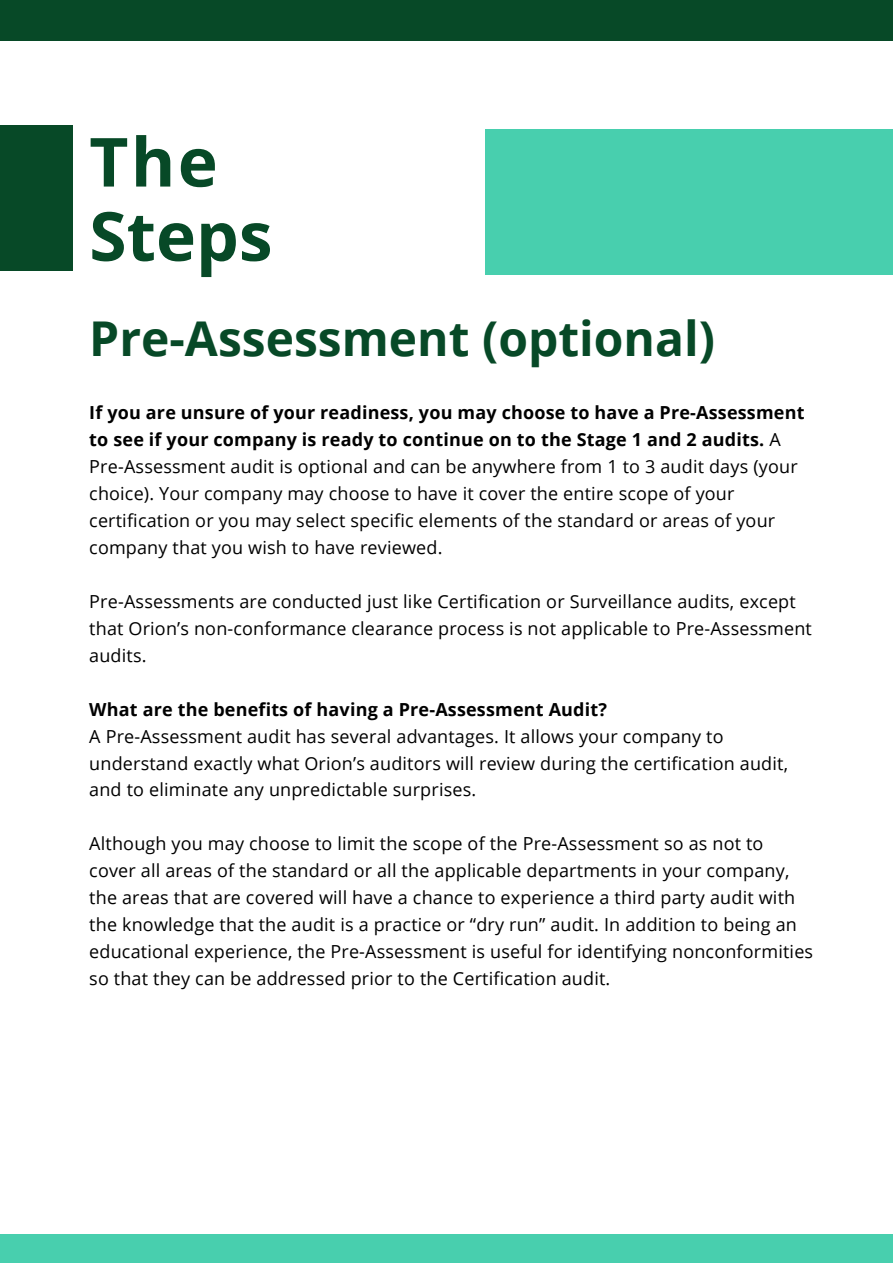
<style>
.page{position:relative;width:893px;height:1264px;background:#fff}
.page>*{position:absolute;margin:0;border:0;box-sizing:border-box;transform-origin:0 0}
.t1{font:700 67.65px/74.2px "Open Sans";color:#074927}
.t2{font:700 48px "Open Sans";color:#074927}
.t3{font:18px/27px "Open Sans";letter-spacing:.01em;color:#000}
.t4{font:700 18px "Open Sans";letter-spacing:.01em;color:#000}
.s1{font-weight:700}
</style>
<div class="page">
<div style="left:0;top:1234px;width:892px;height:28px;background:#48cfae"></div>
<div style="left:0;top:0;width:892px;height:40px;background:#074927"></div>
<div style="left:485px;top:130px;width:407px;height:145px;background:#48cfae"></div>
<div style="left:0;top:125px;width:72px;height:145px;background:#074927"></div>
<h1 class="t1" style="left:89px;top:123px;width:185px">The<br>Steps</h1>
<h2 class="t2" style="left:89px;top:304px;width:627px">Pre-Assessment (optional)</h2>
<p class="t3" style="left:89px;top:398px;width:716px"><span class="s1">If you are unsure of your readiness, you may choose to have a Pre-Assessment to see if your company is ready to continue on to the Stage 1 and 2 audits.</span> A Pre-Assessment audit is optional and can be anywhere from 1 to 3 audit days (your choice). Your company may choose to have it cover the entire scope of your certification or you may select specific elements of the standard or areas of your company that you wish to have reviewed.</p>
<p class="t3" style="left:89px;top:587px;width:724px">Pre-Assessments are conducted just like Certification or Surveillance audits, except that Orion’s non-conformance clearance process is not applicable to Pre-Assessment audits.</p>
<p class="t4" style="left:89px;top:696px;width:519px">What are the benefits of having a Pre-Assessment Audit?</p>
<p class="t3" style="left:89px;top:722px;width:700px">A Pre-Assessment audit has several advantages. It allows your company to understand exactly what Orion’s auditors will review during the certification audit, and to eliminate any unpredictable surprises.</p>
<p class="t3" style="left:89px;top:830px;width:725px">Although you may choose to limit the scope of the Pre-Assessment so as not to cover all areas of the standard or all the applicable departments in your company, the areas that are covered will have a chance to experience a third party audit with the knowledge that the audit is a practice or “dry run” audit. In addition to being an educational experience, the Pre-Assessment is useful for identifying nonconformities so that they can be addressed prior to the Certification audit.</p>
</div>
